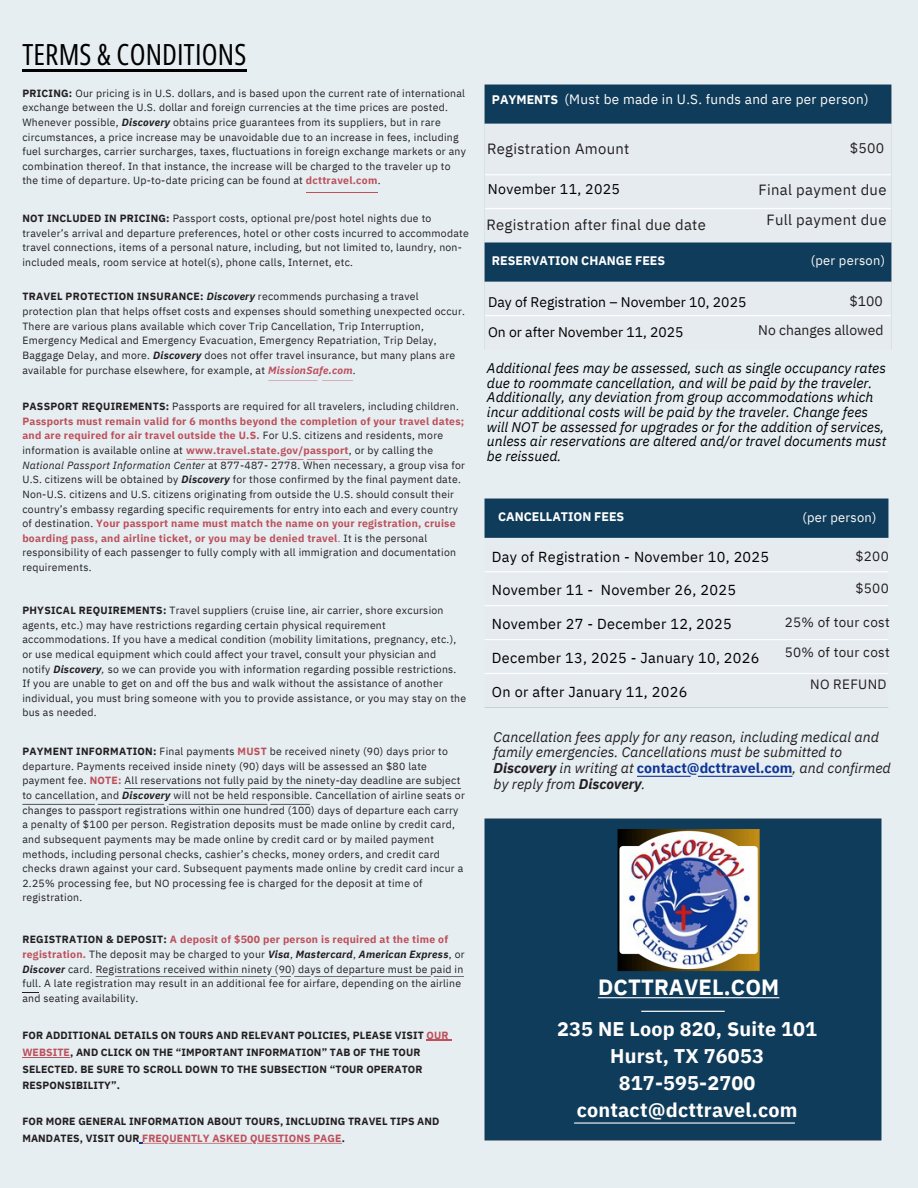
<style>
.page{position:relative;width:918px;height:1188px;background:#e6eef2}
.page>*{position:absolute;margin:0;border:0;box-sizing:border-box;transform-origin:0 0}
.t1{font:29.1px "Open Sans Condensed";letter-spacing:.005em;color:#000}
.t2{font:700 22.05px "IBM Plex Sans";letter-spacing:.005em;color:#fff}
.t3{font:700 19.8px/27px "IBM Plex Sans";letter-spacing:.01em;color:#fffdfd;text-align:center}
.t4{font:14.85px/30.3px "IBM Plex Sans";letter-spacing:.02em;color:#231f20;text-align:center}
.t5{font:14.4px "IBM Plex Sans";letter-spacing:.02em;color:#000}
.t6{font:italic 14.1px/15.8px "IBM Plex Sans";color:#231f20}
.t7{font:14.1px "IBM Plex Sans";letter-spacing:.02em;color:#000}
.t8{font:italic 13.95px/14.7px "IBM Plex Sans";color:#000}
.t9{font:13.95px "IBM Plex Sans";color:#000}
.t10{font:13.95px "IBM Plex Sans";color:#231f20}
.t11{font:13.5px "IBM Plex Sans";letter-spacing:.02em;color:#231f20}
.t12{font:13.5px "IBM Plex Sans";letter-spacing:.02em;color:#fffdfd}
.t13{font:12.9px "IBM Plex Sans";letter-spacing:.02em;color:#fffdfd}
.t14{font:700 12.45px "IBM Plex Sans";color:#fff}
.t15{font:10.5px/14.7px "IBM Plex Sans";letter-spacing:.025em;color:#231f20}
.t16{font:700 10.5px/16.8px "IBM Plex Sans";letter-spacing:.01em;color:#231f20}
.s1{font-weight:700}
.s2{font-weight:700;font-style:italic}
.s3{font-weight:700;color:#bd505b}
.s4{font-weight:700;font-style:italic;color:#bd505b}
.s5{font-style:italic}
.s6{color:#bd505b}
.s7{font-weight:700;font-style:normal;color:#0f3596}
</style>
<div class="page">
<hr style="left:22px;top:1057px;width:48px;height:1px;background:#bd505b">
<svg style="left:22px;top:992px;width:16px;height:1px"></svg>
<hr style="left:22px;top:69px;width:224px;height:2px;background:#000">
<svg style="left:140px;top:1143px;width:202px;height:1px"></svg>
<svg style="left:186px;top:459px;width:163px;height:1px"></svg>
<hr style="left:306px;top:192px;width:72px;height:1px;background:#bd505b">
<svg style="left:96px;top:976px;width:368px;height:1px"></svg>
<svg style="left:125px;top:788px;width:336px;height:1px"></svg>
<svg style="left:22px;top:804px;width:288px;height:1px"></svg>
<svg style="left:427px;top:1040px;width:25px;height:1px"></svg>
<svg style="left:637px;top:776px;width:155px;height:1px"></svg>
<img style="left:484px;top:818px;width:398px;height:323px">
<img style="left:484px;top:498px;width:405px;height:210px">
<img style="left:484px;top:84px;width:408px;height:265px">
<img style="left:640px;top:834px;width:97px;height:132px">
<p class="t1" style="left:22px;top:34px;width:225px">TERMS &amp; CONDITIONS</p>
<p class="t15" style="left:22px;top:85px;width:445px"><span class="s1">PRICING:</span> Our pricing is in U.S. dollars, and is based upon the current rate of international exchange between the U.S. dollar and foreign currencies at the time prices are posted.<br>Whenever possible, <span class="s2">Discovery</span> obtains price guarantees from its suppliers, but in rare circumstances, a price increase may be unavoidable due to an increase in fees, including fuel surcharges, carrier surcharges, taxes, fluctuations in foreign exchange markets or any combination thereof. In that instance, the increase will be charged to the traveler up to the time of departure. Up-to-date pricing can be found at <span class="s3">dcttravel.com</span>.</p>
<p class="t15" style="left:22px;top:211px;width:448px"><span class="s1">NOT INCLUDED IN PRICING:</span> Passport costs, optional pre/post hotel nights due to traveler’s arrival and departure preferences, hotel or other costs incurred to accommodate travel connections, items of a personal nature, including, but not limited to, laundry, non&shy;included meals, room service at hotel(s), phone calls, Internet, etc.</p>
<p class="t15" style="left:22px;top:289px;width:444px"><span class="s1">TRAVEL PROTECTION INSURANCE:</span> <span class="s2">Discovery</span> recommends purchasing a travel protection plan that helps offset costs and expenses should something unexpected occur.<br>There are various plans available which cover Trip Cancellation, Trip Interruption, Emergency Medical and Emergency Evacuation, Emergency Repatriation, Trip Delay, Baggage Delay, and more. <span class="s2">Discovery</span> does not offer travel insurance, but many plans are available for purchase elsewhere, for example, at <span class="s4">MissionSafe.com</span>.</p>
<p class="t15" style="left:22px;top:399px;width:444px"><span class="s1">PASSPORT REQUIREMENTS:</span> Passports are required for all travelers, including children.<br><span class="s3">Passports must remain valid for 6 months beyond the completion of your travel dates; and are required for air travel outside the U.S.</span> For U.S. citizens and residents, more information is available online at <span class="s3">www.travel.state.gov/passport</span>, or by calling the <span class="s5">National Passport Information Center</span> at 877-487- 2778. When necessary, a group visa for U.S. citizens will be obtained by <span class="s2">Discovery</span> for those confirmed by the final payment date.<br>Non-U.S. citizens and U.S. citizens originating from outside the U.S. should consult their country’s embassy regarding specific requirements for entry into each and every country of destination. <span class="s3">Your passport name must match the name on your registration, cruise boarding pass, and airline ticket, or you may be denied travel</span><span class="s6">.</span> It is the personal responsibility of each passenger to fully comply with all immigration and documentation requirements.</p>
<p class="t15" style="left:22px;top:603px;width:445px"><span class="s1">PHYSICAL REQUIREMENTS:</span> Travel suppliers (cruise line, air carrier, shore excursion agents, etc.) may have restrictions regarding certain physical requirement accommodations. If you have a medical condition (mobility limitations, pregnancy, etc.), or use medical equipment which could affect your travel, consult your physician and notify <span class="s2">Discovery</span><span class="s5">,</span> so we can provide you with information regarding possible restrictions.<br>If you are unable to get on and off the bus and walk without the assistance of another individual, you must bring someone with you to provide assistance, or you may stay on the bus as needed.</p>
<p class="t15" style="left:22px;top:744px;width:444px"><span class="s1">PAYMENT INFORMATION:</span> Final payments <span class="s3">MUST</span> be received ninety (90) days prior to departure. Payments received inside ninety (90) days will be assessed an $80 late payment fee. <span class="s3">NOTE:</span> All reservations not fully paid by the ninety-day deadline are subject to cancellation, and <span class="s2">Discovery</span> will not be held responsible. Cancellation of airline seats or changes to passport registrations within one hundred (100) days of departure each carry a penalty of $100 per person. Registration deposits must be made online by credit card, and subsequent payments may be made online by credit card or by mailed payment methods, including personal checks, cashier’s checks, money orders, and credit card checks drawn against your card. Subsequent payments made online by credit card incur a 2.25% processing fee, but NO processing fee is charged for the deposit at time of registration.</p>
<p class="t15" style="left:22px;top:932px;width:444px"><span class="s1">REGISTRATION &amp; DEPOSIT:</span> <span class="s3">A deposit of $500 per person is required at the time of registration.</span> The deposit may be charged to your <span class="s2">Visa</span>, <span class="s2">Mastercard</span>, <span class="s2">American Express</span>, or <span class="s2">Discover</span> card. Registrations received within ninety (90) days of departure must be paid in full. A late registration may result in an additional fee for airfare, depending on the airline and seating availability.</p>
<p class="t16" style="left:22px;top:1027px;width:428px">FOR ADDITIONAL DETAILS ON TOURS AND RELEVANT POLICIES, PLEASE VISIT <span class="s6">OUR WEBSITE</span>, AND CLICK ON THE “IMPORTANT INFORMATION” TAB OF THE TOUR SELECTED. BE SURE TO SCROLL DOWN TO THE SUBSECTION “TOUR OPERATOR RESPONSIBILITY”.</p>
<p class="t16" style="left:22px;top:1112px;width:419px">FOR MORE GENERAL INFORMATION ABOUT TOURS, INCLUDING TRAVEL TIPS AND<br>MANDATES, VISIT OUR <span class="s6">FREQUENTLY ASKED QUESTIONS PAGE</span>.</p>
<p class="t12" style="left:564px;top:90px;width:306px">(Must be made in U.S. funds and are per person)</p>
<p class="t14" style="left:492px;top:91px;width:68px">PAYMENTS</p>
<h5 class="t4" style="left:487px;top:133px;width:144px">Registration Amount</h5>
<p class="t10" style="left:850px;top:138px;width:36px">$500</p>
<h5 class="t7" style="left:488px;top:180px;width:134px">November 11, 2025</h5>
<h5 class="t4" style="left:486px;top:209px;width:221px">Registration after final due date</h5>
<h5 class="t4" style="left:759px;top:174px;width:129px">Final payment due<br>Full payment due</h5>
<h5 class="t14" style="left:492px;top:252px;width:175px">RESERVATION CHANGE FEES</h5>
<h5 class="t9" style="left:488px;top:293px;width:260px">Day of Registration – November 10, 2025</h5>
<p class="t9" style="left:488px;top:322px;width:197px">On or after November 11, 2025</p>
<h5 class="t13" style="left:811px;top:252px;width:76px">(per person)</h5>
<h5 class="t10" style="left:849px;top:291px;width:35px">$100</h5>
<h5 class="t10" style="left:758px;top:321px;width:127px">No changes allowed</h5>
<p class="t8" style="left:487px;top:361px;width:401px">Additional fees may be assessed, such as single occupancy rates due to roommate cancellation, and will be paid by the traveler.<br>Additionally, any deviation from group accommodations which incur additional costs will be paid by the traveler. Change fees will NOT be assessed for upgrades or for the addition of services, unless air reservations are altered and/or travel documents must be reissued.</p>
<h6 class="t14" style="left:498px;top:509px;width:128px">CANCELLATION FEES</h6>
<h6 class="t5" style="left:492px;top:547px;width:279px">Day of Registration - November 10, 2025</h6>
<h6 class="t5" style="left:492px;top:581px;width:246px">November 11 - November 26, 2025</h6>
<h6 class="t5" style="left:492px;top:614px;width:241px">November 27 - December 12, 2025</h6>
<h6 class="t5" style="left:492px;top:648px;width:269px">December 13, 2025 - January 10, 2026</h6>
<h6 class="t5" style="left:492px;top:682px;width:197px">On or after January 11, 2026</h6>
<h4 class="t13" style="left:802px;top:509px;width:76px">(per person)</h4>
<h5 class="t11" style="left:856px;top:547px;width:35px">$200</h5>
<h5 class="t11" style="left:856px;top:579px;width:35px">$500</h5>
<h5 class="t11" style="left:785px;top:613px;width:107px">25% of tour cost</h5>
<h5 class="t11" style="left:785px;top:643px;width:107px">50% of tour cost</h5>
<h5 class="t11" style="left:810px;top:675px;width:78px">NO REFUND</h5>
<h5 class="t6" style="left:494px;top:729px;width:399px">Cancellation fees apply for any reason, including medical and family emergencies. Cancellations must be submitted to <span class="s1">Discovery</span> in writing at <span class="s7">contact@dcttravel.com</span>, and confirmed by reply from <span class="s1">Discovery</span>.</h5>
<p class="t2" style="left:598px;top:972px;width:183px">DCTTRAVEL.COM</p>
<h6 class="t3" style="left:557px;top:1015px;width:262px">235 NE Loop 820, Suite 101<br>Hurst, TX 76053<br>817-595-2700 contact@dcttravel.com</h6>
</div>
